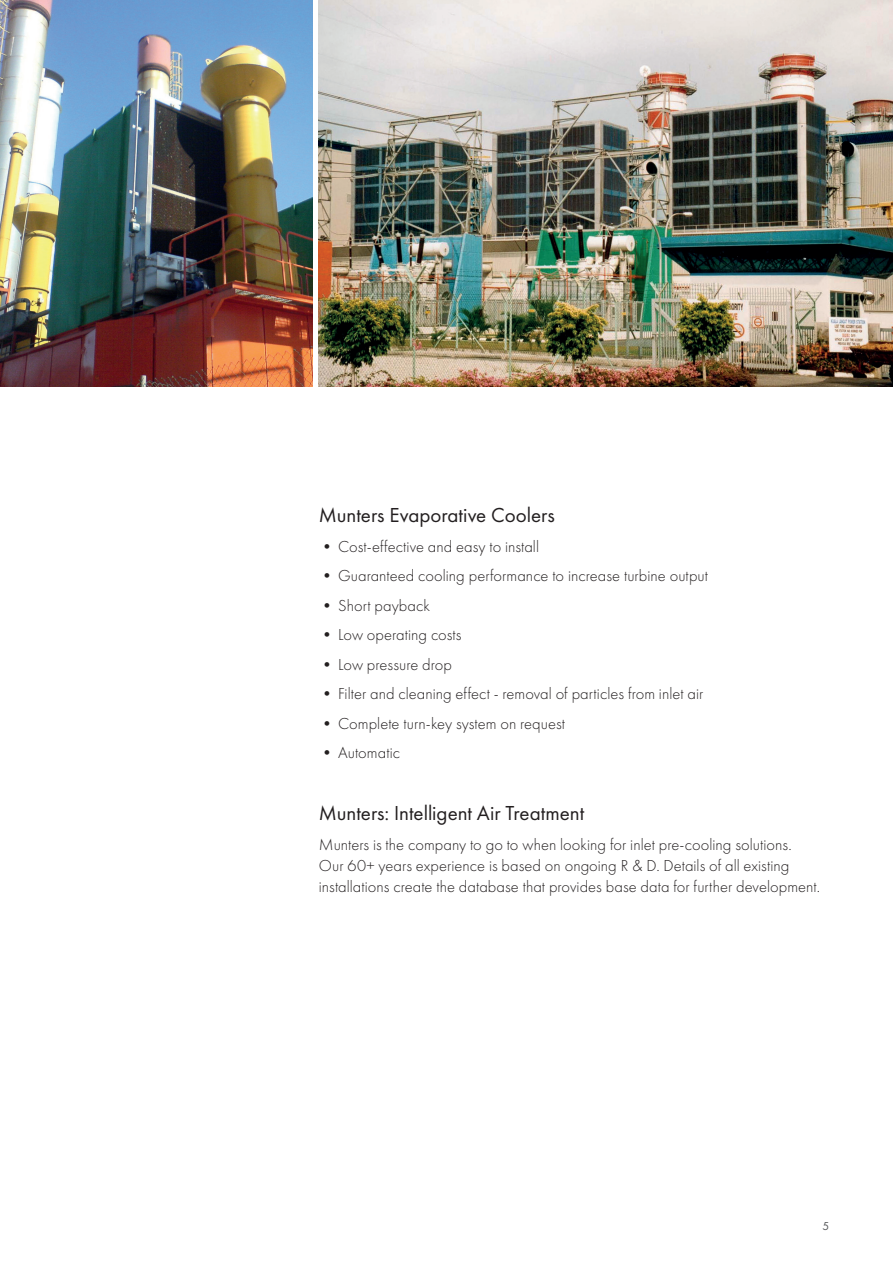
<style>
.page{position:relative;width:893px;height:1263px;background:#fff}
.page>*{position:absolute;margin:0;border:0;box-sizing:border-box;transform-origin:0 0}
.t1{font:21px "Futura PT";color:#231f20}
.t2{font:16.5px/21px "Futura PT Light";letter-spacing:.005em;color:#231f20}
.t3{font:12px "Futura PT";color:#57585a}
</style>
<div class="page">
<img style="left:319px;top:0;width:574px;height:387px">
<img style="left:0;top:0;width:313px;height:387px">
<p class="t1" style="left:319px;top:503px;width:237px">Munters Evaporative Coolers</p>
<p class="t2" style="left:319px;top:536px;width:222px">• Cost-effective and easy to install</p>
<p class="t2" style="left:319px;top:565px;width:391px">• Guaranteed cooling performance to increase turbine output</p>
<p class="t2" style="left:319px;top:595px;width:113px">•Short payback</p>
<p class="t2" style="left:319px;top:624px;width:144px">• Low operating costs</p>
<p class="t2" style="left:319px;top:654px;width:134px">• Low pressure drop</p>
<p class="t2" style="left:319px;top:683px;width:386px">• Filter and cleaning effect - removal of particles from inlet air</p>
<p class="t2" style="left:319px;top:713px;width:248px">• Complete turn-key system on request</p>
<p class="t2" style="left:319px;top:742px;width:83px">• Automatic</p>
<p class="t1" style="left:319px;top:801px;width:267px">Munters: Intelligent Air Treatment</p>
<p class="t2" style="left:319px;top:834px;width:503px">Munters is the company to go to when looking for inlet pre-cooling solutions.<br>Our 60+ years experience is based on ongoing R &amp; D. Details of all existing installations create the database that provides base data for further development.</p>
<p class="t3" style="left:822px;top:1219px;width:8px">5</p>
</div>
